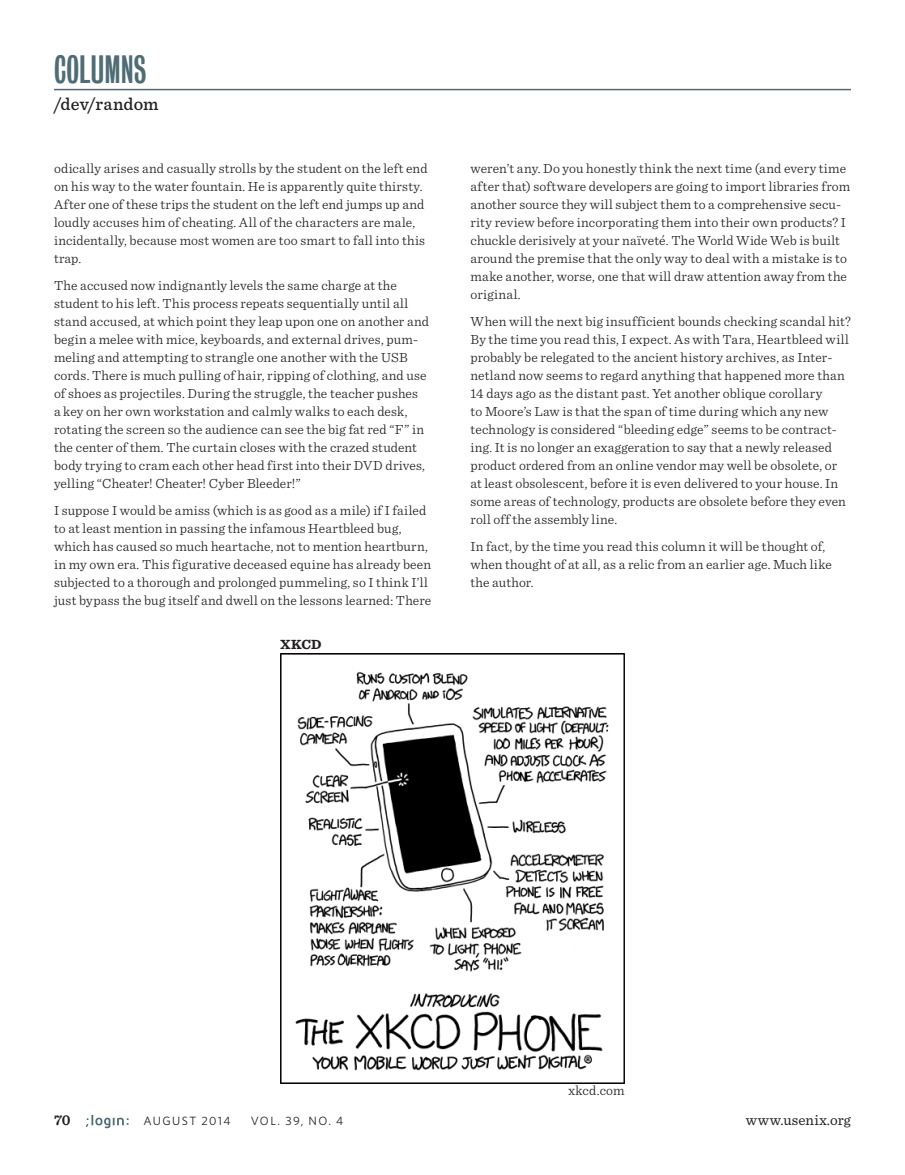
<style>
.page{position:relative;width:905px;height:1175px;background:#fff}
.page>*{position:absolute;margin:0;border:0;box-sizing:border-box;transform-origin:0 0}
.t1{font:36px "Bureau Grotesque One Three";color:#4f6c74}
.t2{font:500 18px "Sentinel";letter-spacing:.01em;color:#231f20}
.t3{font:15px "Sentinel";letter-spacing:.015em;color:#231f20}
.t4{font:600 15px "Sentinel";color:#231f20}
.t5{font:300 13.8px/18px "Sentinel";letter-spacing:.01em;color:#231f20}
.t6{font:700 13.8px "Sentinel";color:#231f20}
.t7{font:12px "Whitney";letter-spacing:.115em;color:#231f20}
</style>
<div class="page">
<svg style="left:86px;top:1115px;width:42px;height:13px"></svg>
<hr style="left:54px;top:89px;width:796px;height:1px;background:#4f6c74">
<img style="left:280px;top:654px;width:344px;height:429px">
<h1 class="t1" style="left:54px;top:49px;width:94px">COLUMNS</h1>
<h2 class="t2" style="left:54px;top:90px;width:106px">/dev/random</h2>
<p class="t5" style="left:54px;top:159px;width:375px">odically arises and casually strolls by the student on the left end on his way to the water fountain. He is apparently quite thirsty.<br>After one of these trips the student on the left end jumps up and loudly accuses him of cheating. All of the characters are male, incidentally, because most women are too smart to fall into this trap.</p>
<p class="t5" style="left:54px;top:276px;width:376px">The accused now indignantly levels the same charge at the student to his left. This process repeats sequentially until all stand accused, at which point they leap upon one on another and begin a melee with mice, keyboards, and external drives, pum&shy;meling and attempting to strangle one another with the USB cords. There is much pulling of hair, ripping of clothing, and use of shoes as projectiles. During the struggle, the teacher pushes<br>a key on her own workstation and calmly walks to each desk, rotating the screen so the audience can see the big fat red “F” in the center of them. The curtain closes with the crazed student body trying to cram each other head first into their DVD drives, yelling “Cheater! Cheater! Cyber Bleeder!”</p>
<p class="t5" style="left:54px;top:500px;width:379px">I suppose I would be amiss (which is as good as a mile) if I failed to at least mention in passing the infamous Heartbleed bug, which has caused so much heartache, not to mention heartburn, in my own era. This figurative deceased equine has already been subjected to a thorough and prolonged pummeling, so I think I’ll just bypass the bug itself and dwell on the lessons learned: There</p>
<p class="t6" style="left:280px;top:634px;width:43px">XKCD</p>
<p class="t5" style="left:470px;top:158px;width:381px">weren’t any. Do you honestly think the next time (and every time after that) software developers are going to import libraries from another source they will subject them to a comprehensive secu&shy;rity review before incorporating them into their own products? I chuckle derisively at your naïveté. The World Wide Web is built around the premise that the only way to deal with a mistake is to make another, worse, one that will draw attention away from the original.</p>
<p class="t5" style="left:470px;top:311px;width:382px">When will the next big insufficient bounds checking scandal hit?<br>By the time you read this, I expect. As with Tara, Heartbleed will probably be relegated to the ancient history archives, as Inter&shy;netland now seems to regard anything that happened more than 14 days ago as the distant past. Yet another oblique corollary<br>to Moore’s Law is that the span of time during which any new technology is considered “bleeding edge” seems to be contract&shy;ing. It is no longer an exaggeration to say that a newly released product ordered from an online vendor may well be obsolete, or at least obsolescent, before it is even delivered to your house. In some areas of technology, products are obsolete before they even roll off the assembly line.</p>
<p class="t5" style="left:470px;top:536px;width:363px">In fact, by the time you read this column it will be thought of, when thought of at all, as a relic from an earlier age. Much like the author.</p>
<p class="t5" style="left:568px;top:1080px;width:58px">xkcd.com</p>
<p class="t4" style="left:54px;top:1108px;width:18px">70</p>
<p class="t7" style="left:143px;top:1113px;width:89px">AUGUST 2014</p>
<p class="t7" style="left:251px;top:1113px;width:94px">VOL. 39, NO. 4</p>
<p class="t3" style="left:745px;top:1108px;width:107px">www.usenix.org</p>
</div>
